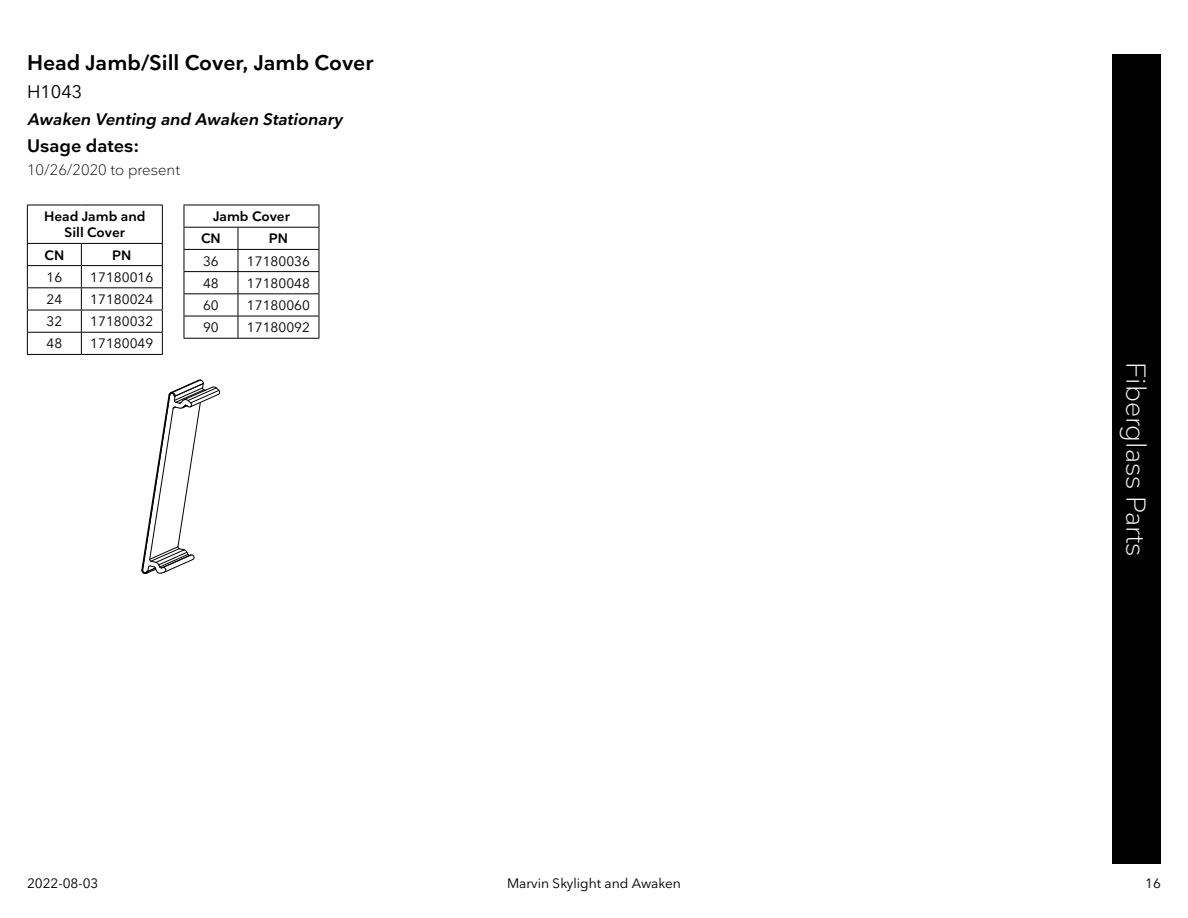
<style>
.page{position:relative;width:1188px;height:918px;background:#fff}
.page>*{position:absolute;margin:0;border:0;box-sizing:border-box;transform-origin:0 0}
.t1{font:300 27px "Nationale";color:#fff}
.t2{font:600 21px "Nationale";color:#000101}
.t3{font:600 18px "Nationale";color:#000}
.t4{font:18px "Nationale";color:#000101}
.t5{font:italic 600 16.5px "Nationale";color:#000}
.t6{font:300 15px "Nationale";color:#000}
.t7{font:13.5px "Nationale";color:#000}
.t8{font:600 13.5px/16.2px "Nationale";color:#000;text-align:center}
.t9{font:13.5px "Nationale";color:#000101}
</style>
<div class="page">
<div style="left:1112px;top:54px;width:49px;height:810px;background:#000"></div>
<hr style="left:27px;top:205px;width:54px;height:1px;background:#000">
<hr style="left:27px;top:205px;width:1px;height:38px;background:#000">
<hr style="left:81px;top:205px;width:82px;height:1px;background:#000">
<hr style="left:162px;top:205px;width:1px;height:38px;background:#000">
<hr style="left:27px;top:243px;width:54px;height:1px;background:#000">
<hr style="left:81px;top:243px;width:82px;height:1px;background:#000">
<hr style="left:27px;top:265px;width:54px;height:1px;background:#000">
<hr style="left:81px;top:265px;width:82px;height:1px;background:#000">
<hr style="left:27px;top:287px;width:54px;height:1px;background:#000">
<hr style="left:81px;top:287px;width:82px;height:1px;background:#000">
<hr style="left:27px;top:310px;width:54px;height:1px;background:#000">
<hr style="left:81px;top:310px;width:82px;height:1px;background:#000">
<hr style="left:27px;top:332px;width:54px;height:1px;background:#000">
<svg style="left:27px;top:244px;width:1px;height:110px"></svg>
<hr style="left:81px;top:332px;width:82px;height:1px;background:#000">
<svg style="left:81px;top:244px;width:1px;height:110px"></svg>
<svg style="left:162px;top:244px;width:1px;height:110px"></svg>
<hr style="left:27px;top:354px;width:54px;height:1px;background:#000">
<hr style="left:81px;top:354px;width:82px;height:1px;background:#000">
<hr style="left:184px;top:205px;width:54px;height:1px;background:#000">
<hr style="left:238px;top:205px;width:81px;height:1px;background:#000">
<hr style="left:184px;top:227px;width:54px;height:1px;background:#000">
<hr style="left:238px;top:227px;width:81px;height:1px;background:#000">
<hr style="left:184px;top:249px;width:54px;height:1px;background:#000">
<hr style="left:238px;top:249px;width:81px;height:1px;background:#000">
<hr style="left:184px;top:271px;width:54px;height:1px;background:#000">
<hr style="left:238px;top:271px;width:81px;height:1px;background:#000">
<hr style="left:184px;top:293px;width:54px;height:1px;background:#000">
<hr style="left:238px;top:293px;width:81px;height:1px;background:#000">
<hr style="left:184px;top:316px;width:54px;height:1px;background:#000">
<svg style="left:184px;top:205px;width:1px;height:133px"></svg>
<hr style="left:238px;top:316px;width:81px;height:1px;background:#000">
<svg style="left:238px;top:228px;width:1px;height:110px"></svg>
<svg style="left:319px;top:205px;width:1px;height:133px"></svg>
<hr style="left:184px;top:338px;width:54px;height:1px;background:#000">
<hr style="left:238px;top:338px;width:81px;height:1px;background:#000">
<svg style="left:141px;top:379px;width:80px;height:195px"></svg>
<h2 class="t2" style="left:27px;top:49px;width:348px">Head Jamb/Sill Cover, Jamb Cover</h2>
<h3 class="t4" style="left:27px;top:81px;width:57px">H1043</h3>
<p class="t5" style="left:27px;top:108px;width:317px">Awaken Venting and Awaken Stationary</p>
<h3 class="t3" style="left:27px;top:134px;width:114px">Usage dates:</h3>
<p class="t6" style="left:27px;top:160px;width:155px">10/26/2020 to present</p>
<p class="t8" style="left:44px;top:208px;width:103px">Head Jamb and<br>Sill Cover</p>
<p class="t8" style="left:45px;top:246px;width:21px">CN</p>
<p class="t8" style="left:112px;top:246px;width:21px">PN</p>
<p class="t7" style="left:46px;top:269px;width:17px">16</p>
<p class="t7" style="left:90px;top:269px;width:65px">17180016</p>
<p class="t7" style="left:46px;top:291px;width:17px">24</p>
<p class="t7" style="left:90px;top:291px;width:65px">17180024</p>
<p class="t7" style="left:46px;top:313px;width:17px">32</p>
<p class="t7" style="left:90px;top:313px;width:65px">17180032</p>
<p class="t7" style="left:46px;top:335px;width:17px">48</p>
<p class="t7" style="left:90px;top:335px;width:65px">17180049</p>
<p class="t8" style="left:201px;top:205px;width:90px;line-height:22.2px;text-align:left;text-indent:12px">Jamb Cover<br>CN</p>
<p class="t8" style="left:269px;top:230px;width:21px">PN</p>
<p class="t7" style="left:203px;top:252px;width:17px">36</p>
<p class="t7" style="left:247px;top:252px;width:65px">17180036</p>
<p class="t7" style="left:203px;top:275px;width:17px">48</p>
<p class="t7" style="left:247px;top:275px;width:65px">17180048</p>
<p class="t7" style="left:203px;top:297px;width:17px">60</p>
<p class="t7" style="left:247px;top:297px;width:65px">17180060</p>
<p class="t7" style="left:203px;top:319px;width:17px">90</p>
<p class="t7" style="left:247px;top:319px;width:65px">17180092</p>
<p class="t9" style="left:27px;top:874px;width:73px">2022-08-03</p>
<p class="t9" style="left:507px;top:874px;width:175px">Marvin Skylight and Awaken</p>
<h1 class="t1" style="left:1153px;top:362px;width:196px;rotate:90deg">Fiberglass Parts</h1>
<p class="t9" style="left:1145px;top:874px;width:17px">16</p>
</div>
